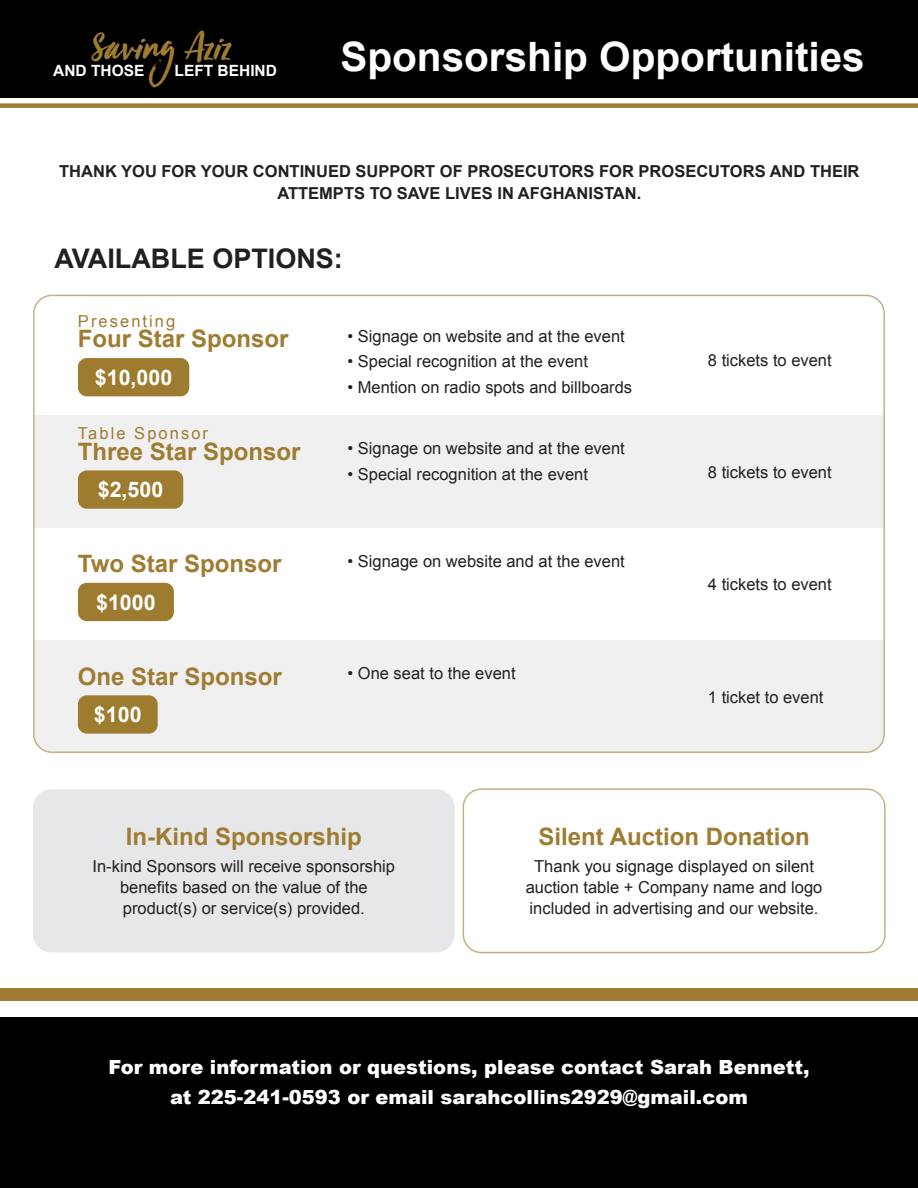
<style>
.page{position:relative;width:918px;height:1188px;background:#fff}
.page>*{position:absolute;margin:0;border:0;box-sizing:border-box;transform-origin:0 0}
.t1{font:42.15px "Viva Beautiful";color:#9f7c31}
.t2{font:700 40.5px "Arial";color:#fff}
.t3{font:700 27px "Arial";color:#231f20}
.t4{font:700 24px "Arial";color:#9f7c31}
.t5{font:700 21.45px "Arial";color:#fff}
.t6{font:900 19.5px/30px "Arial";color:#fff;text-align:center}
.t7{font:16.5px/21px "Arial";color:#231f20;text-align:center}
.t8{font:700 16.5px/22.5px "Arial";color:#231f20;text-align:center}
.t9{font:16.5px "Arial";letter-spacing:.125em;color:#9e7c2f}
.t10{font:700 15.45px "Arial";color:#fff}
</style>
<div class="page">
<div style="left:0;top:0;width:918px;height:97px;background:#000"></div>
<div style="left:0;top:103px;width:918px;height:5px;background:#9f7c31"></div>
<div style="left:34px;top:641px;width:850px;height:111px;background:#f0f0f1"></div>
<div style="left:34px;top:416px;width:850px;height:112px;background:#f0f0f1"></div>
<div style="left:78px;top:695px;width:80px;height:39px;background:#9e7c2f;border-radius:9px"></div>
<div style="left:78px;top:583px;width:96px;height:38px;background:#9e7c2f;border-radius:9px"></div>
<div style="left:78px;top:470px;width:105px;height:39px;background:#9e7c2f;border-radius:9px"></div>
<div style="left:78px;top:358px;width:111px;height:38px;background:#9e7c2f;border-radius:9px"></div>
<div style="left:0;top:988px;width:918px;height:12px;background:#9f7c31"></div>
<div style="left:0;top:1017px;width:918px;height:171px;background:#000"></div>
<div style="left:33px;top:789px;width:422px;height:163px;background:#e6e7e9;border-radius:18px"></div>
<div style="left:463px;top:788px;width:423px;height:165px;border:2px solid #9e7c2f;border-radius:18px"></div>
<p class="t1" style="left:92px;top:19px;width:140px">Saving Aziz</p>
<p class="t10" style="left:53px;top:60px;width:93px">AND THOSE</p>
<p class="t10" style="left:175px;top:60px;width:104px">LEFT BEHIND</p>
<p class="t2" style="left:340px;top:30px;width:526px">Sponsorship Opportunities</p>
<p class="t8" style="left:59px;top:160px;width:802px">THANK YOU FOR YOUR CONTINUED SUPPORT OF PROSECUTORS FOR PROSECUTORS AND THEIR<br>ATTEMPTS TO SAVE LIVES IN AFGHANISTAN.</p>
<p class="t3" style="left:54px;top:241px;width:290px">AVAILABLE OPTIONS:</p>
<p class="t9" style="left:78px;top:311px;width:99px">Presenting</p>
<p class="t4" style="left:78px;top:323px;width:212px">Four Star Sponsor</p>
<p class="t5" style="left:95px;top:363px;width:79px">$10,000</p>
<p class="t9" style="left:78px;top:423px;width:132px">Table Sponsor</p>
<p class="t4" style="left:78px;top:435px;width:224px">Three Star Sponsor</p>
<p class="t5" style="left:98px;top:476px;width:67px">$2,500</p>
<p class="t7" style="left:348px;top:326px;width:279px">• Signage on website and at the event</p>
<p class="t7" style="left:348px;top:351px;width:242px">• Special recognition at the event</p>
<p class="t7" style="left:348px;top:377px;width:286px">• Mention on radio spots and billboards</p>
<p class="t7" style="left:348px;top:438px;width:279px">• Signage on website and at the event</p>
<p class="t7" style="left:348px;top:464px;width:242px">• Special recognition at the event</p>
<p class="t4" style="left:78px;top:548px;width:205px">Two Star Sponsor</p>
<p class="t5" style="left:96px;top:588px;width:61px">$1000</p>
<p class="t7" style="left:348px;top:550px;width:279px">• Signage on website and at the event</p>
<p class="t4" style="left:78px;top:660px;width:206px">One Star Sponsor</p>
<p class="t5" style="left:94px;top:701px;width:49px">$100</p>
<p class="t7" style="left:348px;top:663px;width:170px">• One seat to the event</p>
<p class="t7" style="left:708px;top:349px;width:125px">8 tickets to event</p>
<p class="t7" style="left:708px;top:462px;width:125px">8 tickets to event</p>
<p class="t7" style="left:708px;top:574px;width:125px">4 tickets to event</p>
<p class="t7" style="left:708px;top:687px;width:117px">1 ticket to event</p>
<p class="t4" style="left:126px;top:821px;width:238px">In-Kind Sponsorship</p>
<p class="t7" style="left:93px;top:856px;width:304px">In-kind Sponsors will receive sponsorship benefits based on the value of the product(s) or service(s) provided.</p>
<p class="t4" style="left:539px;top:821px;width:273px">Silent Auction Donation</p>
<p class="t7" style="left:534px;top:856px;width:281px">Thank you signage displayed on silent</p>
<p class="t7" style="left:526px;top:877px;width:298px">auction table + Company name and logo</p>
<p class="t7" style="left:530px;top:898px;width:290px">included in advertising and our website.</p>
<p class="t6" style="left:108px;top:1052px;width:703px">For more information or questions, please contact Sarah Bennett, at 225-241-0593 or email sarahcollins2929@gmail.com</p>
</div>
